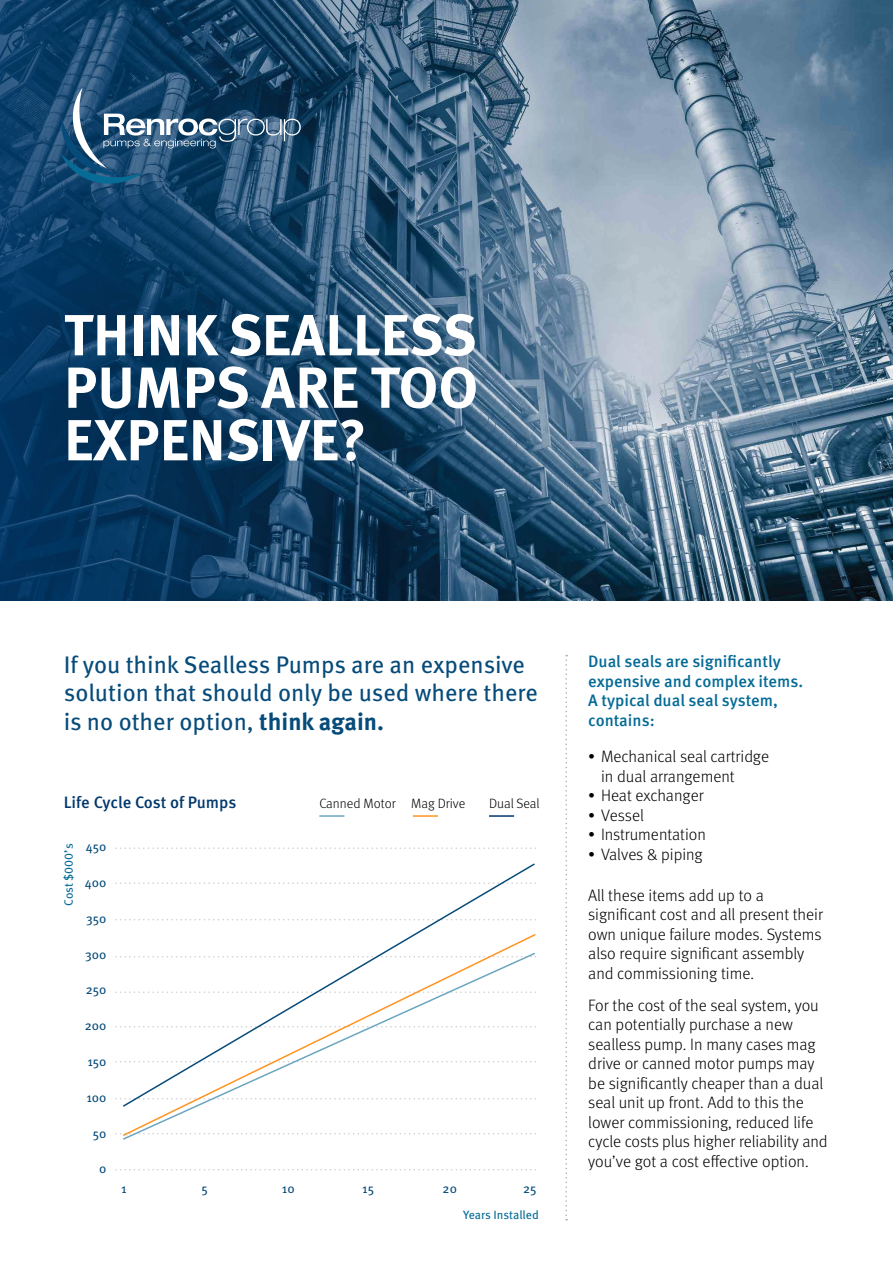
<style>
.page{position:relative;width:893px;height:1263px;background:#fff}
.page>*{position:absolute;margin:0;border:0;box-sizing:border-box;transform-origin:0 0}
.t1{font:700 57.9px/52.5px "Meta Pro";color:#fff;text-align:justify}
.t2{font:24px/28.5px "Meta Pro";color:#064b7a}
.t3{font:300 16.5px/19.5px "Meta Pro";color:#000}
.t4{font:500 16.5px/19.5px "Meta Pro";color:#056b96}
.t5{font:500 16.5px "Meta Pro";letter-spacing:-.005em;color:#00386c}
.t6{font:300 13.5px "Meta Pro";color:#000}
.t7{font:12.75px "Meta Pro";color:#074b7a}
.t8{font:12px "Meta Pro";letter-spacing:-.005em;color:#066b95}
.s1{font-family:"Meta Pro Norm"}
.s2{font-weight:700}
</style>
<div class="page">
<img style="left:0;top:0;width:893px;height:601px">
<svg style="left:58px;top:88px;width:243px;height:104px;background:#305a7b"></svg>
<svg style="left:565px;top:655px;width:2px;height:565px"></svg>
<svg style="left:116px;top:847px;width:420px;height:2px"></svg>
<svg style="left:116px;top:1169px;width:420px;height:1px"></svg>
<svg style="left:123px;top:1108px;width:413px;height:29px"></svg>
<svg style="left:123px;top:863px;width:413px;height:245px"></svg>
<hr style="left:319px;top:815px;width:25px;height:2px;background:#6ba6bf">
<hr style="left:413px;top:815px;width:25px;height:2px;background:#ff941f">
<hr style="left:489px;top:815px;width:25px;height:2px;background:#00386c">
<h1 class="t1" style="left:64px;top:305px;width:416px">THINK SEALLESS PUMPS ARE TOO EXPENSIVE?</h1>
<h2 class="t2" style="left:64px;top:649px;width:476px">If you think Sealless Pumps are an expensive solution that should only be used where there is no other option<span class="s1">,</span> <span class="s2">think again.</span></h2>
<p class="t5" style="left:64px;top:789px;width:174px">Life Cycle Cost of Pumps</p>
<p class="t8" style="left:59px;top:906px;width:64px;rotate:-90deg">Cost $000’s</p>
<p class="t7" style="left:86px;top:837px;width:22px">450</p>
<p class="t7" style="left:85px;top:873px;width:23px">400</p>
<p class="t7" style="left:86px;top:909px;width:22px">350</p>
<p class="t7" style="left:85px;top:944px;width:23px">300</p>
<p class="t7" style="left:86px;top:980px;width:22px">250</p>
<p class="t7" style="left:85px;top:1016px;width:23px">200</p>
<p class="t7" style="left:88px;top:1052px;width:21px">150</p>
<p class="t7" style="left:86px;top:1087px;width:22px">100</p>
<p class="t7" style="left:93px;top:1123px;width:15px">50</p>
<p class="t7" style="left:99px;top:1159px;width:9px">0</p>
<p class="t6" style="left:319px;top:793px;width:148px">Canned Motor Mag Drive</p>
<p class="t6" style="left:489px;top:793px;width:52px">Dual Seal</p>
<p class="t7" style="left:121px;top:1179px;width:7px">1</p>
<p class="t7" style="left:201px;top:1179px;width:8px">5</p>
<p class="t7" style="left:282px;top:1179px;width:14px">10</p>
<p class="t7" style="left:362px;top:1179px;width:13px">15</p>
<p class="t7" style="left:443px;top:1179px;width:16px">20</p>
<p class="t7" style="left:523px;top:1179px;width:15px">25</p>
<p class="t8" style="left:463px;top:1206px;width:77px">Years Installed</p>
<p class="t4" style="left:588px;top:651px;width:216px">Dual seals are significantly expensive and complex items.<br>A typical dual seal system, contains:</p>
<p class="t3" style="left:601px;top:746px;width:170px;text-indent:-13px">• Mechanical seal cartridge in dual arrangement</p>
<p class="t3" style="left:588px;top:785px;width:117px">• Heat exchanger</p>
<p class="t3" style="left:588px;top:804px;width:57px">• Vessel</p>
<p class="t3" style="left:588px;top:824px;width:119px">• Instrumentation</p>
<p class="t3" style="left:588px;top:843px;width:116px">• Valves &amp; piping</p>
<p class="t3" style="left:588px;top:884px;width:236px">All these items add up to a significant cost and all present their own unique failure modes. Systems also require significant assembly and commissioning time.</p>
<p class="t3" style="left:588px;top:995px;width:241px">For the cost of the seal system, you can potentially purchase a new sealless pump. In many cases mag drive or canned motor pumps may be significantly cheaper than a dual seal unit up front. Add to this the lower commissioning, reduced life cycle costs plus higher reliability and you’ve got a cost effective option.</p>
</div>
